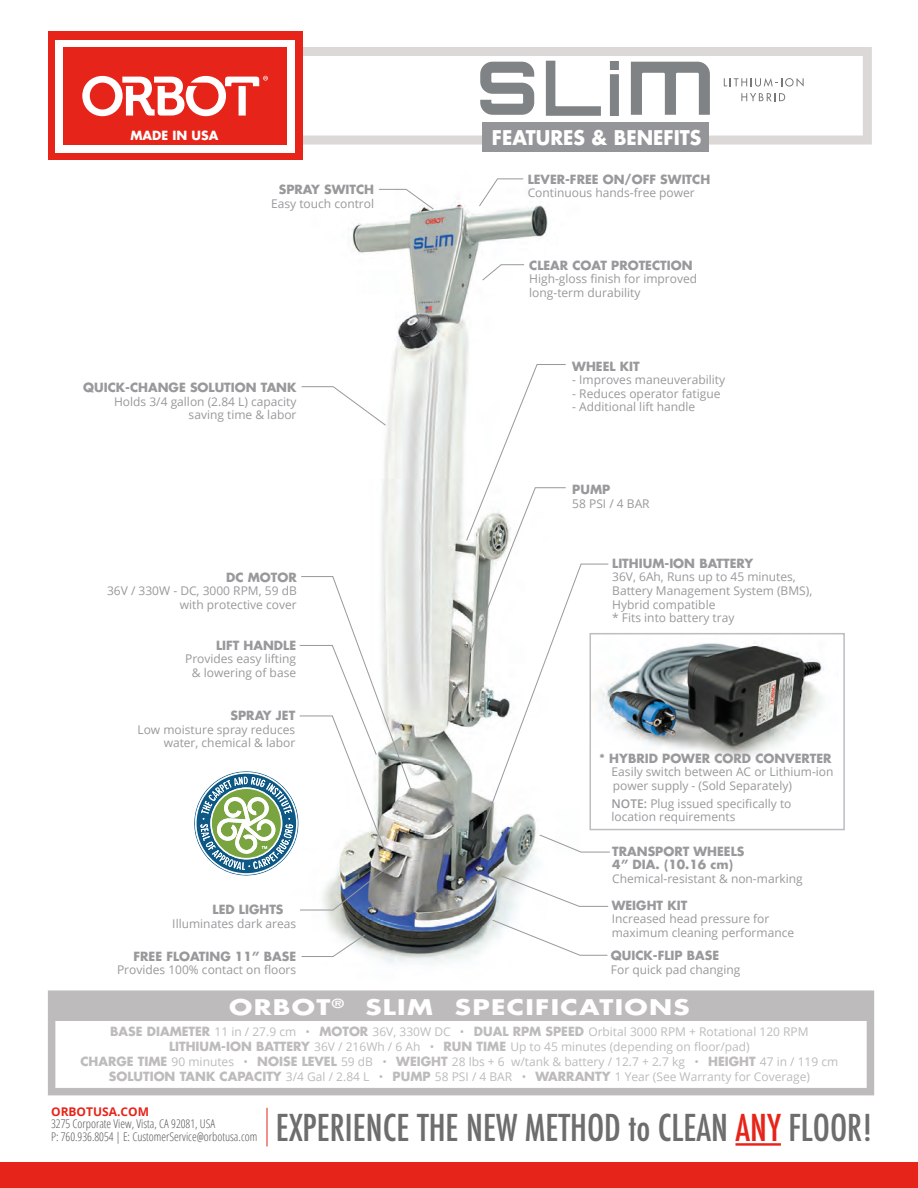
<style>
.page{position:relative;width:918px;height:1188px;background:#fff}
.page>*{position:absolute;margin:0;border:0;box-sizing:border-box;transform-origin:0 0}
.t1{font:500 condensed 36px "Futura";color:#6d6d6d}
.t2{font:700 21px "Futura LT";letter-spacing:.05em;color:#fff;scale:1.25 1}
.t3{font:700 19.65px "Futura LT";color:#fff;scale:.95 1}
.t4{font:700 12.3px/13.5px "Futura LT";color:#99989b}
.t5{font:700 12.3px "Futura LT";color:#fff}
.t6{font:12px/13.5px "Open Sans";color:#99989b}
.t7{font:12px/15px "Open Sans";color:#bdbbbb;text-align:center}
.t8{font:300 condensed 12px/13.5px "Open Sans";color:#57585a}
.t9{font:700 12px "Open Sans";color:#e72419}
.s1{font-weight:600}
.s2{font-family:"Futura LT";font-weight:700;font-size:12.3px}
.s3{color:#e72419}
</style>
<div class="page">
<img style="left:48px;top:145px;width:827px;height:988px">
<svg style="left:302px;top:47px;width:570px;height:98px"></svg>
<div style="left:0;top:1162px;width:918px;height:26px;background:#e72419"></div>
<hr style="left:735px;top:1143px;width:46px;height:3px;background:#e72419">
<hr style="left:267px;top:1108px;width:1px;height:39px;background:#e72419">
<svg style="left:482px;top:264px;width:43px;height:17px"></svg>
<svg style="left:378px;top:189px;width:56px;height:21px"></svg>
<svg style="left:492px;top:919px;width:116px;height:37px"></svg>
<svg style="left:301px;top:934px;width:65px;height:23px"></svg>
<svg style="left:301px;top:386px;width:86px;height:40px"></svg>
<div style="left:482px;top:123px;width:227px;height:29px;background:#939598"></div>
<div style="left:48px;top:32px;width:254px;height:128px;background:#e72419"></div>
<div style="left:56px;top:40px;width:239px;height:112px;background:#fff"></div>
<div style="left:63px;top:47px;width:224px;height:98px;background:#e72419"></div>
<svg style="left:82px;top:76px;width:186px;height:40px"></svg>
<svg style="left:48px;top:990px;width:826px;height:105px"></svg>
<svg style="left:478px;top:178px;width:46px;height:29px"></svg>
<svg style="left:466px;top:364px;width:145px;height:489px"></svg>
<svg style="left:194px;top:576px;width:221px;height:335px"></svg>
<svg style="left:500px;top:875px;width:109px;height:32px"></svg>
<img style="left:593px;top:636px;width:246px;height:159px">
<div style="left:590px;top:633px;width:255px;height:197px;border:2px solid #bcbdc0"></div>
<svg style="left:479px;top:61px;width:56px;height:55px"></svg>
<svg style="left:545px;top:60px;width:57px;height:57px"></svg>
<svg style="left:609px;top:60px;width:11px;height:57px"></svg>
<svg style="left:630px;top:61px;width:81px;height:55px"></svg>
<svg style="left:724px;top:78px;width:80px;height:9px"></svg>
<svg style="left:741px;top:93px;width:44px;height:8px"></svg>
<p class="t5" style="left:131px;top:128px;width:89px">MADE IN USA</p>
<p class="t4" style="left:279px;top:183px;width:97px">SPRAY SWITCH</p>
<p class="t6" style="left:271px;top:197px;width:105px">Easy touch control</p>
<p class="t4" style="left:83px;top:380px;width:215px">QUICK-CHANGE SOLUTION TANK</p>
<p class="t6" style="left:114px;top:394px;width:184px;text-align:right">Holds 3/4 gallon (2.84 L) capacity saving time &amp; labor</p>
<p class="t4" style="left:226px;top:570px;width:72px">DC MOTOR</p>
<p class="t6" style="left:107px;top:584px;width:191px;text-align:right">36V / 330W - DC, 3000 RPM, 59 dB with protective cover</p>
<p class="t4" style="left:216px;top:638px;width:82px">LIFT HANDLE</p>
<p class="t6" style="left:185px;top:652px;width:112px;text-align:center">Provides easy lifting &amp; lowering of base</p>
<p class="t4" style="left:231px;top:709px;width:66px">SPRAY JET</p>
<p class="t6" style="left:137px;top:722px;width:159px;text-align:right">Low moisture spray reduces water, chemical &amp; labor</p>
<p class="t4" style="left:213px;top:903px;width:72px">LED LIGHTS</p>
<p class="t6" style="left:172px;top:916px;width:125px">Illuminates dark areas</p>
<p class="t4" style="left:133px;top:949px;width:164px">FREE FLOATING 11” BASE</p>
<p class="t6" style="left:117px;top:963px;width:181px">Provides 100% contact on floors</p>
<h3 class="t3" style="left:492px;top:124px;width:222px">FEATURES &amp; BENEFITS</h3>
<p class="t4" style="left:528px;top:172px;width:184px">LEVER-FREE ON/OFF SWITCH</p>
<p class="t6" style="left:528px;top:186px;width:169px">Continuous hands-free power</p>
<p class="t4" style="left:529px;top:258px;width:165px">CLEAR COAT PROTECTION</p>
<p class="t6" style="left:529px;top:272px;width:169px">High-gloss finish for improved long-term durability</p>
<p class="t4" style="left:572px;top:359px;width:69px">WHEEL KIT</p>
<p class="t6" style="left:572px;top:373px;width:154px">- Improves maneuverability</p>
<p class="t6" style="left:572px;top:386px;width:150px">- Reduces operator fatigue</p>
<p class="t6" style="left:572px;top:400px;width:125px">- Additional lift handle</p>
<p class="t4" style="left:572px;top:483px;width:40px">PUMP</p>
<p class="t6" style="left:572px;top:496px;width:79px">58 PSI / 4 BAR</p>
<p class="t4" style="left:612px;top:556px;width:142px">LITHIUM-ION BATTERY</p>
<p class="t6" style="left:612px;top:570px;width:202px">36V, 6Ah, Runs up to 45 minutes,<br>Battery Management System (BMS),<br>Hybrid compatible<br>* Fits into battery tray</p>
<p class="t4" style="left:599px;top:751px;width:234px">* HYBRID POWER CORD CONVERTER</p>
<p class="t6" style="left:612px;top:765px;width:223px">Easily switch between AC or Lithium-ion power supply - (Sold Separately)</p>
<p class="t6" style="left:612px;top:796px;width:181px"><span class="s1">NOTE:</span> Plug issued specifically to location requirements</p>
<p class="t4" style="left:612px;top:844px;width:134px">TRANSPORT WHEELS<br>4” DIA. (10.16 cm)</p>
<p class="t6" style="left:612px;top:872px;width:192px">Chemical-resistant &amp; non-marking</p>
<p class="t4" style="left:612px;top:898px;width:77px">WEIGHT KIT</p>
<p class="t6" style="left:612px;top:912px;width:184px">Increased head pressure for maximum cleaning performance</p>
<p class="t4" style="left:611px;top:949px;width:110px">QUICK-FLIP BASE</p>
<p class="t6" style="left:611px;top:962px;width:131px">For quick pad changing</p>
<h2 class="t2" style="left:229px;top:994px;width:370px">ORBOT<sup>®</sup> SLIM SPECIFICATIONS</h2>
<p class="t7" style="left:81px;top:1024px;width:759px"><span class="s2">BASE DIAMETER</span> 11 in / 27.9 cm • <span class="s2">MOTOR</span> 36V, 330W DC • <span class="s2">DUAL RPM SPEED</span> Orbital 3000 RPM + Rotational 120 RPM <span class="s2">LITHIUM-ION BATTERY</span> 36V / 216Wh / 6 Ah • <span class="s2">RUN TIME</span> Up to 45 minutes (depending on floor/pad)<br><span class="s2">CHARGE TIME</span> 90 minutes • <span class="s2">NOISE LEVEL</span> 59 dB • <span class="s2">WEIGHT</span> 28 lbs + 6 w/tank &amp; battery / 12.7 + 2.7 kg • <span class="s2">HEIGHT</span> 47 in / 119 cm <span class="s2">SOLUTION TANK CAPACITY</span> 3/4 Gal / 2.84 L • <span class="s2">PUMP</span> 58 PSI / 4 BAR • <span class="s2">WARRANTY</span> 1 Year (See Warranty for Coverage)</p>
<p class="t9" style="left:51px;top:1103px;width:99px">ORBOTUSA.COM</p>
<p class="t8" style="left:51px;top:1116px;width:208px">3275 Corporate View, Vista, CA 92081, USA<br>P: 760.936.8054 | E: CustomerService@orbotusa.com</p>
<h1 class="t1" style="left:276px;top:1104px;width:598px">EXPERIENCE THE NEW METHOD to CLEAN <span class="s3">ANY</span> FLOOR!</h1>
</div>
